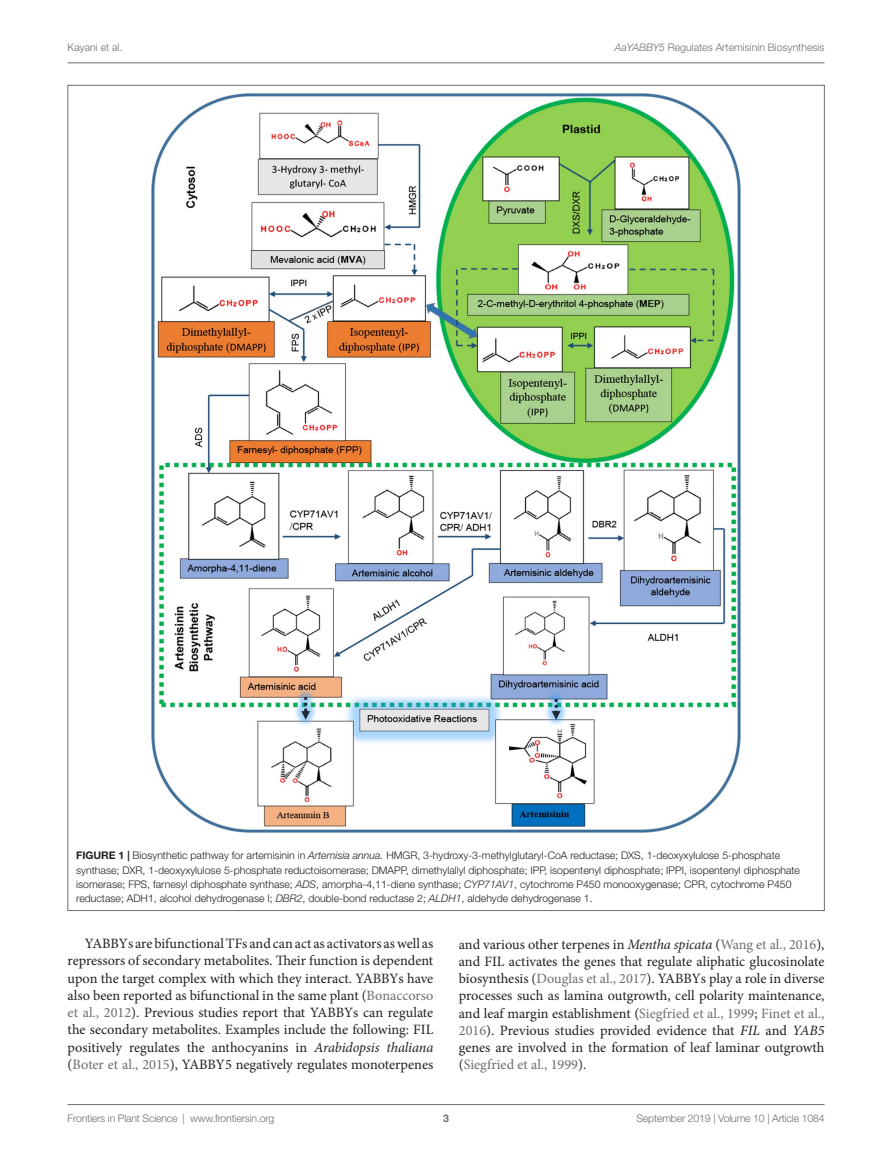
<style>
.page{position:relative;width:893px;height:1170px;background:#fff}
.page>*{position:absolute;margin:0;border:0;box-sizing:border-box;transform-origin:0 0}
.T{font:14.25px/17.2px "Minion Pro";color:#231f20;text-align:justify}
.FC{font:300 10.5px/14.2px "Helvetica Neue LT Std";color:#231f20}
.DVA{font:300 10.5px "Helvetica Neue LT Std";letter-spacing:-.015em;color:#6c6d70}
.t1{font:700 10.5px "Helvetica Neue LT Std";color:#6c6d70}
.s1{font-style:italic}
.s2{font-weight:700}
.s3{color:#6c6d70}
</style>
<div class="page">
<hr style="left:68px;top:63px;width:756px;height:1px;background:#6c6d70">
<hr style="left:68px;top:1104px;width:756px;height:1px;background:#6c6d70">
<img style="left:152px;top:94px;width:588px;height:738px">
<p class="DVA" style="left:68px;top:41px;width:56px">Kayani et al.</p>
<p class="DVA" style="left:615px;top:41px;width:211px"><span class="s1">AaYABBY5</span> Regulates Artemisinin Biosynthesis</p>
<p class="FC" style="left:76px;top:848px;width:725px"><span class="s2">FIGURE 1 |</span> Biosynthetic pathway for artemisinin in <span class="s1">Artemisia annua.</span> HMGR, 3-hydroxy-3-methylglutaryl-CoA reductase; DXS, 1-deoxyxylulose 5-phosphate synthase; DXR, 1-deoxyxylulose 5-phosphate reductoisomerase; DMAPP, dimethylallyl diphosphate; IPP, isopentenyl diphosphate; IPPI, isopentenyl diphosphate isomerase; FPS, farnesyl diphosphate synthase; <span class="s1">ADS</span>, amorpha-4,11-diene synthase; <span class="s1">CYP71AV1</span>, cytochrome P450 monooxygenase; CPR, cytochrome P450 reductase; ADH1, alcohol dehydrogenase I; <span class="s1">DBR2</span>, double-bond reductase 2; <span class="s1">ALDH1</span>, aldehyde dehydrogenase 1.</p>
<p class="T" style="left:68px;top:934px;width:367px;text-indent:17px">YABBYs are bifunctional TFs and can act as activators as well as repressors of secondary metabolites. Their function is dependent upon the target complex with which they interact. YABBYs have also been reported as bifunctional in the same plant (<span class="s3">Bonaccorso et al., 2012</span>). Previous studies report that YABBYs can regulate the secondary metabolites. Examples include the following: FIL positively regulates the anthocyanins in <span class="s1">Arabidopsis thaliana </span>(<span class="s3">Boter et al., 2015</span>), YABBY5 negatively regulates monoterpenes</p>
<p class="T" style="left:459px;top:935px;width:367px">and various other terpenes in <span class="s1">Mentha spicata</span> (<span class="s3">Wang et al., 2016</span>), and FIL activates the genes that regulate aliphatic glucosinolate biosynthesis (<span class="s3">Douglas et al., 2017</span>). YABBYs play a role in diverse processes such as lamina outgrowth, cell polarity maintenance, and leaf margin establishment (<span class="s3">Siegfried et al., 1999</span>; <span class="s3">Finet et al., 2016</span>). Previous studies provided evidence that <span class="s1">FIL</span> and <span class="s1">YAB5 </span>genes are involved in the formation of leaf laminar outgrowth (<span class="s3">Siegfried et al., 1999</span>).</p>
<p class="DVA" style="left:68px;top:1111px;width:119px">Frontiers in Plant Science |</p>
<p class="DVA" style="left:190px;top:1111px;width:86px">www.frontiersin.org</p>
<p class="t1" style="left:443px;top:1111px;width:7px">3</p>
<p class="DVA" style="left:636px;top:1111px;width:190px">September 2019 | Volume 10 | Article 1084</p>
</div>
